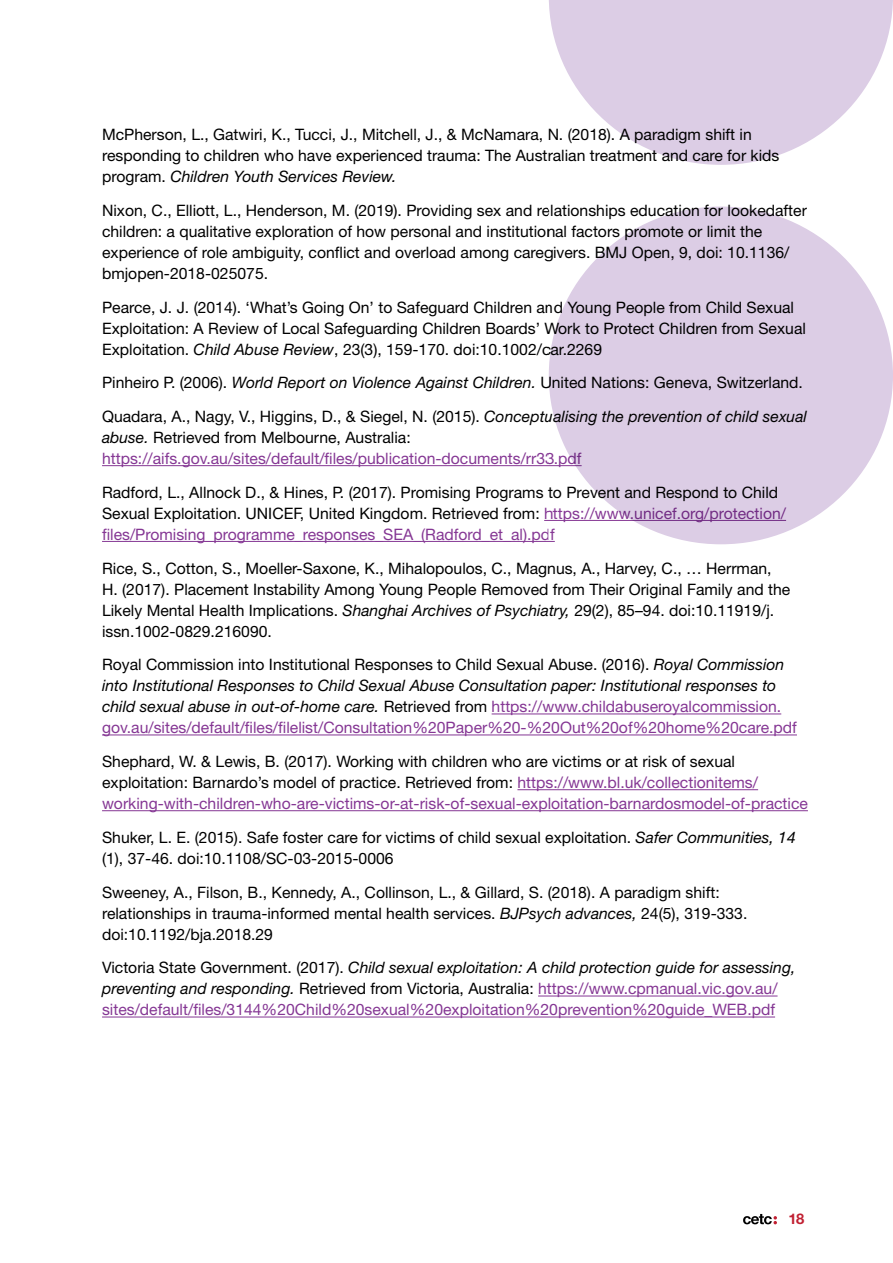
<style>
.page{position:relative;width:893px;height:1263px;background:#fff}
.page>*{position:absolute;margin:0;border:0;box-sizing:border-box;transform-origin:0 0}
.t1{font:15.75px/21px "Helvetica Neue";color:#000}
.t2{font:15.75px/21px "Helvetica Neue";color:#853794}
.t3{font:italic 15.75px/21px "Helvetica Neue";color:#000}
.t4{font:700 14.7px "Helvetica Neue";color:#c12032}
.s1{font-style:italic}
.s2{color:#853794}
.s3{font-style:normal}
.s4{font-style:normal;color:#853794}
.s5{color:#000}
.s6{font-style:italic;color:#000}
</style>
<div class="page">
<svg style="left:743px;top:1214px;width:34px;height:10px"></svg>
<hr style="left:102px;top:465px;width:480px;height:1px;background:#853794">
<hr style="left:544px;top:520px;width:242px;height:1px;background:#853794">
<hr style="left:102px;top:541px;width:453px;height:1px;background:#853794">
<hr style="left:492px;top:713px;width:289px;height:1px;background:#853794">
<hr style="left:102px;top:734px;width:695px;height:1px;background:#853794">
<hr style="left:517px;top:789px;width:241px;height:1px;background:#853794">
<hr style="left:102px;top:810px;width:706px;height:1px;background:#853794">
<hr style="left:538px;top:995px;width:240px;height:1px;background:#853794">
<hr style="left:102px;top:1016px;width:673px;height:1px;background:#853794">
<svg style="left:549px;top:0;width:344px;height:165px;fill:#dccde5"></svg>
<div style="left:549px;top:207px;width:344px;height:337px;background:#dccde5;border-radius:50%"></div>
<p class="t1" style="left:102px;top:124px;width:679px">McPherson, L., Gatwiri, K., Tucci, J., Mitchell, J., &amp; McNamara, N. (2018). A paradigm shift in responding to children who have experienced trauma: The Australian treatment and care for kids program. <span class="s1">Children Youth Services Review.</span></p>
<p class="t1" style="left:102px;top:199px;width:706px">Nixon, C., Elliott, L., Henderson, M. (2019). Providing sex and relationships education for lookedafter children: a qualitative exploration of how personal and institutional factors promote or limit the experience of role ambiguity, conflict and overload among caregivers. BMJ Open, 9, doi: 10.1136/ bmjopen-2018-025075.</p>
<p class="t1" style="left:102px;top:296px;width:705px">Pearce, J. J. (2014). ‘What’s Going On’ to Safeguard Children and Young People from Child Sexual<br>Exploitation: A Review of Local Safeguarding Children Boards’ Work to Protect Children from Sexual<br>Exploitation. <span class="s1">Child Abuse Review</span>, 23(3), 159-170. doi:10.1002/car.2269</p>
<p class="t1" style="left:102px;top:372px;width:702px">Pinheiro P. (2006). <span class="s1">World Report on Violence Against Children.</span> United Nations: Geneva, Switzerland.</p>
<p class="t1" style="left:102px;top:406px;width:706px">Quadara, A., Nagy, V., Higgins, D., &amp; Siegel, N. (2015). <span class="s1">Conceptualising the prevention of child sexual abuse.</span> Retrieved from Melbourne, Australia: <span class="s2">https://aifs.gov.au/sites/default/files/publication-documents/rr33.pdf</span></p>
<p class="t1" style="left:102px;top:481px;width:685px">Radford, L., Allnock D., &amp; Hines, P. (2017). Promising Programs to Prevent and Respond to Child<br>Sexual Exploitation. UNICEF, United Kingdom. Retrieved from: <span class="s2">https://www.unicef.org/protection/ files/Promising_programme_responses_SEA_(Radford_et_al).pdf</span></p>
<p class="t1" style="left:102px;top:557px;width:690px">Rice, S., Cotton, S., Moeller-Saxone, K., Mihalopoulos, C., Magnus, A., Harvey, C., … Herrman, H. (2017). Placement Instability Among Young People Removed from Their Original Family and the Likely Mental Health Implications. <span class="s1">Shanghai Archives of Psychiatry,</span> 29(2), 85–94. doi:10.11919/j. issn.1002-0829.216090.</p>
<p class="t3" style="left:102px;top:654px;width:696px"><span class="s3">Royal Commission into Institutional Responses to Child Sexual Abuse. (2016).</span> Royal Commission into Institutional Responses to Child Sexual Abuse Consultation paper: Institutional responses to child sexual abuse in out-of-home care. <span class="s3">Retrieved from</span> <span class="s4">https://www.childabuseroyalcommission. gov.au/sites/default/files/filelist/Consultation%20Paper%20-%20Out%20of%20home%20care.pdf</span></p>
<p class="t2" style="left:102px;top:751px;width:707px"><span class="s5">Shephard, W. &amp; Lewis, B. (2017). Working with children who are victims or at risk of sexual exploitation: Barnardo’s model of practice. Retrieved from:</span> https://www.bl.uk/collectionitems/ working-with-children-who-are-victims-or-at-risk-of-sexual-exploitation-barnardosmodel-of-practice</p>
<p class="t1" style="left:102px;top:826px;width:695px">Shuker, L. E. (2015). Safe foster care for victims of child sexual exploitation. <span class="s1">Safer Communities, 14 </span>(1), 37-46. doi:10.1108/SC-03-2015-0006</p>
<p class="t1" style="left:102px;top:881px;width:647px">Sweeney, A., Filson, B., Kennedy, A., Collinson, L., &amp; Gillard, S. (2018). A paradigm shift: relationships in trauma-informed mental health services. <span class="s1">BJPsych advances,</span> 24(5), 319-333. doi:10.1192/bja.2018.29</p>
<p class="t2" style="left:102px;top:957px;width:695px"><span class="s5">Victoria State Government. (2017).</span> <span class="s6">Child sexual exploitation: A child protection guide for assessing, preventing and responding.</span> <span class="s5">Retrieved from Victoria, Australia:</span> https://www.cpmanual.vic.gov.au/ sites/default/files/3144%20Child%20sexual%20exploitation%20prevention%20guide_WEB.pdf</p>
<p class="t4" style="left:788px;top:1210px;width:18px">18</p>
</div>
